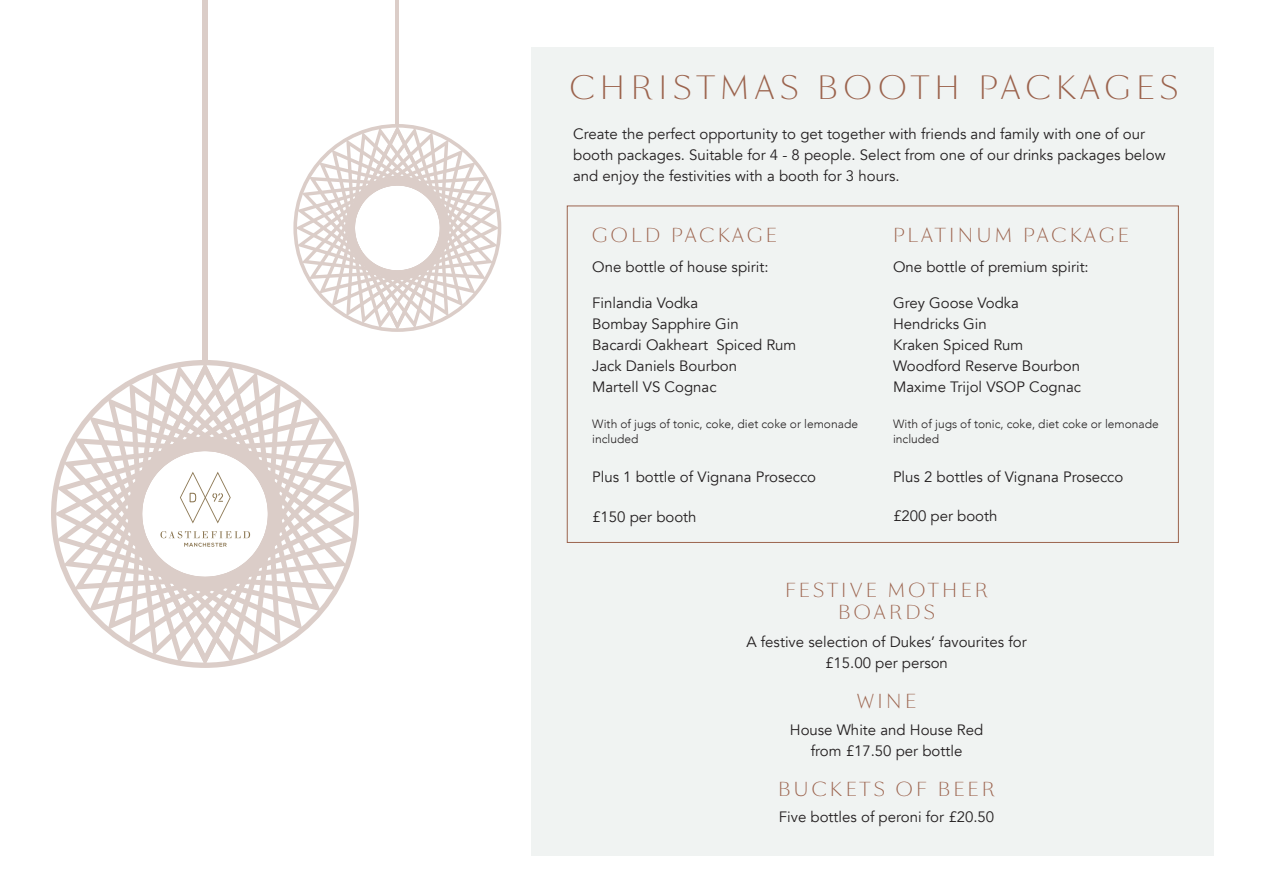
<style>
.page{position:relative;width:1263px;height:893px;background:#fff}
.page>*{position:absolute;margin:0;border:0;box-sizing:border-box;transform-origin:0 0}
.t1{font:300 30px "Sang Bleu B Ptest Font Sans";letter-spacing:.19em;color:#9b634d}
.t2{font:300 18px/21.6px "Sang Bleu B Ptest Font Sans";letter-spacing:.19em;color:#9b634d;text-align:center}
.t3{font:15px/21px "Avenir";color:#231f20;text-align:center}
.t4{font:300 12px/14.4px "Avenir";color:#231f20}
</style>
<div class="page">
<div style="left:531px;top:47px;width:683px;height:808px;background:#f0f3f2"></div>
<svg style="left:51px;top:360px;width:308px;height:308px"></svg>
<div style="left:202px;top:0;width:6px;height:363px;background:#dbcdc8"></div>
<svg style="left:56px;top:365px;width:298px;height:298px"></svg>
<svg style="left:293px;top:124px;width:208px;height:208px"></svg>
<hr style="left:396px;top:0;width:3px;height:126px;background:#dbcdc8">
<p class="t1" style="left:570px;top:74px;width:610px">CHRISTMAS BOOTH PACKAGES</p>
<p class="t3" style="left:573px;top:124px;width:594px;text-align:left">Create the perfect opportunity to get together with friends and family with one of our booth packages. Suitable for 4 - 8 people. Select from one of our drinks packages below and enjoy the festivities with a booth for 3 hours.</p>
<p class="t2" style="left:592px;top:226px;width:186px">GOLD PACKAGE</p>
<p class="t3" style="left:592px;top:257px;width:178px">One bottle of house spirit:</p>
<p class="t3" style="left:592px;top:293px;width:108px">Finlandia Vodka</p>
<p class="t3" style="left:592px;top:314px;width:148px">Bombay Sapphire Gin</p>
<p class="t3" style="left:592px;top:335px;width:206px">Bacardi Oakheart Spiced Rum</p>
<p class="t3" style="left:592px;top:356px;width:147px">Jack Daniels Bourbon</p>
<p class="t3" style="left:592px;top:377px;width:126px">Martell VS Cognac</p>
<p class="t4" style="left:592px;top:417px;width:267px">With of jugs of tonic, coke, diet coke or lemonade included</p>
<p class="t3" style="left:592px;top:467px;width:225px">Plus 1 bottle of Vignana Prosecco</p>
<p class="t3" style="left:592px;top:507px;width:106px">£150 per booth</p>
<p class="t2" style="left:893px;top:226px;width:237px">PLATINUM PACKAGE</p>
<p class="t3" style="left:893px;top:257px;width:197px">One bottle of premium spirit:</p>
<p class="t3" style="left:893px;top:293px;width:127px">Grey Goose Vodka</p>
<p class="t3" style="left:893px;top:314px;width:95px">Hendricks Gin</p>
<p class="t3" style="left:893px;top:335px;width:132px">Kraken Spiced Rum</p>
<p class="t3" style="left:893px;top:356px;width:188px">Woodford Reserve Bourbon</p>
<p class="t3" style="left:893px;top:377px;width:190px">Maxime Trijol VSOP Cognac</p>
<p class="t4" style="left:893px;top:417px;width:267px">With of jugs of tonic, coke, diet coke or lemonade included</p>
<p class="t3" style="left:893px;top:466px;width:232px">Plus 2 bottles of Vignana Prosecco</p>
<p class="t3" style="left:893px;top:506px;width:106px">£200 per booth</p>
<p class="t2" style="left:785px;top:582px;width:204px">FESTIVE MOTHER<br>BOARDS</p>
<p class="t3" style="left:746px;top:632px;width:282px">A festive selection of Dukes’ favourites for £15.00 per person</p>
<p class="t2" style="left:857px;top:692px;width:60px">WINE</p>
<p class="t3" style="left:790px;top:720px;width:195px">House White and House Red</p>
<p class="t3" style="left:811px;top:741px;width:153px">from £17.50 per bottle</p>
<p class="t2" style="left:778px;top:780px;width:218px">BUCKETS OF BEER</p>
<p class="t3" style="left:779px;top:807px;width:217px">Five bottles of peroni for £20.50</p>
</div>
